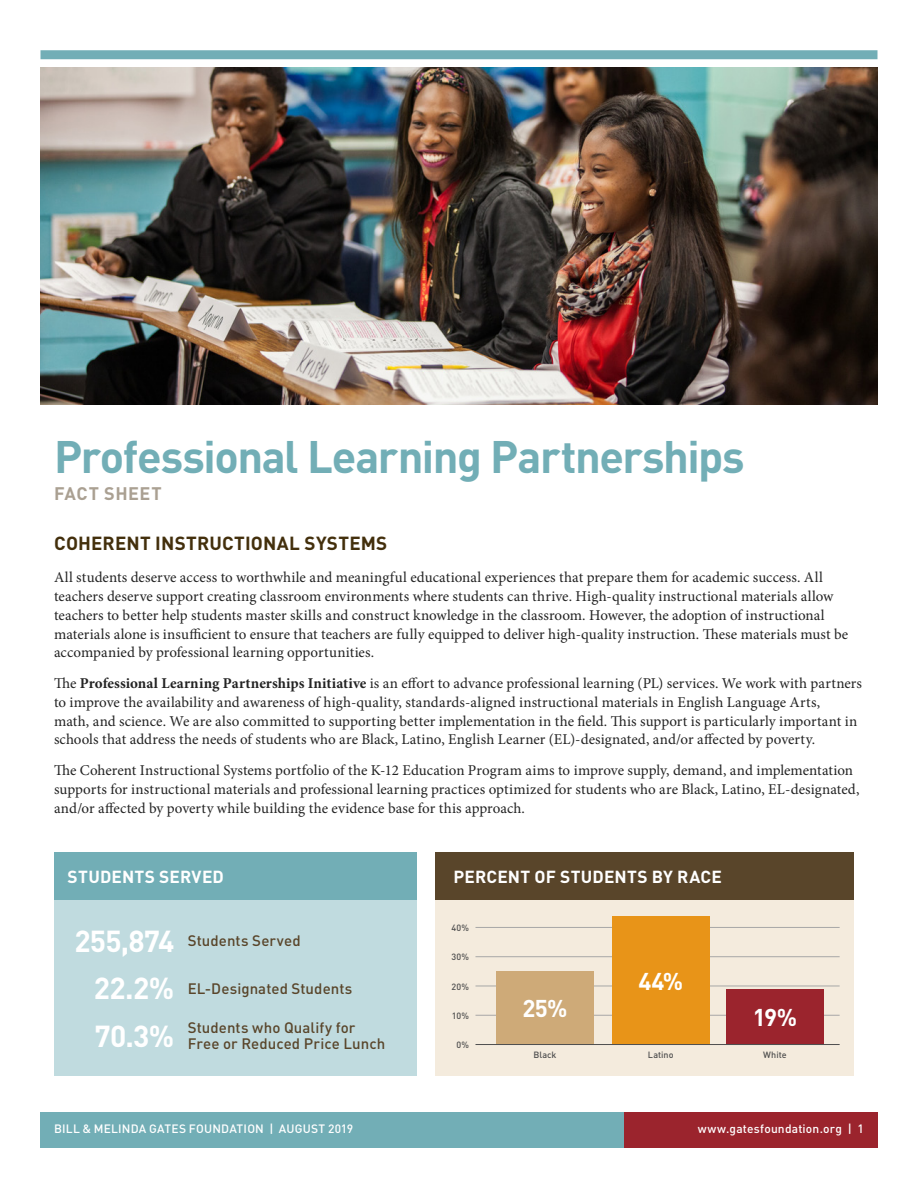
<style>
.page{position:relative;width:918px;height:1188px;background:#fff}
.page>*{position:absolute;margin:0;border:0;box-sizing:border-box;transform-origin:0 0}
.t1{font:700 45px "DIN Pro";letter-spacing:-.03em;color:#72aeb6}
.Chart_Title{font:700 30px "DIN Pro";letter-spacing:-.025em;color:#fff}
.Chart_Title-2{font:700 24px "DIN Pro";color:#fff}
.Body_Headline{font:700 18.75px "DIN Pro";letter-spacing:.01em;color:#432f0c}
.t2{font:700 18px "DIN Pro";letter-spacing:.03em;color:#aaa092}
.Body_Subhead{font:700 17.25px "DIN Pro";letter-spacing:.01em;color:#fff}
.body_copy{font:15px/18.8px "Minion Pro";letter-spacing:.005em;color:#232323}
.Chart_Title-3{font:500 15px/16.5px "DIN Pro";letter-spacing:.005em;color:#59452a}
.t3{font:500 12px "DIN Pro";letter-spacing:.015em;color:#fff}
.footnote_no_line{font:500 9px "DIN Pro";color:#4f4f4f}
.s1{font-weight:700}
</style>
<div class="page">
<div style="left:240px;top:1112px;width:638px;height:36px;background:#9b242d"></div>
<div style="left:40px;top:1112px;width:584px;height:36px;background:#72aeb6"></div>
<div style="left:40px;top:50px;width:838px;height:9px;background:#72aeb6"></div>
<div style="left:435px;top:852px;width:419px;height:224px;background:#f4ebdd"></div>
<div style="left:435px;top:852px;width:419px;height:48px;background:#59452a"></div>
<img style="left:40px;top:68px;width:838px;height:337px">
<div style="left:54px;top:852px;width:363px;height:224px;background:#c0dbdf"></div>
<div style="left:54px;top:852px;width:363px;height:48px;background:#72aeb6"></div>
<hr style="left:476px;top:927px;width:364px;height:1px;background:#a7a7a7">
<hr style="left:476px;top:956px;width:364px;height:1px;background:#a7a7a7">
<hr style="left:476px;top:986px;width:364px;height:1px;background:#a7a7a7">
<hr style="left:476px;top:1015px;width:364px;height:1px;background:#a7a7a7">
<div style="left:496px;top:971px;width:98px;height:74px;background:#ceaa78"></div>
<div style="left:612px;top:916px;width:97px;height:129px;background:#e89418"></div>
<div style="left:726px;top:989px;width:98px;height:56px;background:#9b242d"></div>
<hr style="left:476px;top:1044px;width:364px;height:1px;background:#4f4f4f">
<p class="t1" style="left:54px;top:422px;width:692px">Professional Learning Partnerships</p>
<p class="t2" style="left:54px;top:479px;width:109px">FACT SHEET</p>
<p class="Body_Headline" style="left:54px;top:529px;width:335px">COHERENT INSTRUCTIONAL SYSTEMS</p>
<p class="body_copy" style="left:54px;top:568px;width:796px">All students deserve access to worthwhile and meaningful educational experiences that prepare them for academic success. All teachers deserve support creating classroom environments where students can thrive. High-quality instructional materials allow teachers to better help students master skills and construct knowledge in the classroom. However, the adoption of instructional materials alone is insufficient to ensure that teachers are fully equipped to deliver high-quality instruction. These materials must be accompanied by professional learning opportunities.</p>
<p class="body_copy" style="left:54px;top:674px;width:810px">The <span class="s1">Professional Learning Partnerships Initiative</span> is an effort to advance professional learning (PL) services. We work with partners to improve the availability and awareness of high-quality, standards-aligned instructional materials in English Language Arts,<br>math, and science. We are also committed to supporting better implementation in the field. This support is particularly important in schools that address the needs of students who are Black, Latino, English Learner (EL)-designated, and/or affected by poverty.</p>
<p class="body_copy" style="left:54px;top:761px;width:807px">The Coherent Instructional Systems portfolio of the K-12 Education Program aims to improve supply, demand, and implementation supports for instructional materials and professional learning practices optimized for students who are Black, Latino, EL-designated, and/or affected by poverty while building the evidence base for this approach.</p>
<p class="Body_Subhead" style="left:68px;top:863px;width:158px">STUDENTS SERVED</p>
<p class="Chart_Title" style="left:74px;top:918px;width:101px">255,874</p>
<p class="Chart_Title-3" style="left:188px;top:932px;width:114px">Students Served</p>
<p class="Chart_Title" style="left:94px;top:965px;width:82px">22.2%</p>
<p class="Chart_Title-3" style="left:188px;top:979px;width:166px">EL-Designated Students</p>
<p class="Chart_Title" style="left:95px;top:1012px;width:81px">70.3%</p>
<p class="Chart_Title-3" style="left:188px;top:1018px;width:199px">Students who Qualify for<br>Free or Reduced Price Lunch</p>
<p class="Body_Subhead" style="left:453px;top:863px;width:270px">PERCENT OF STUDENTS BY RACE</p>
<p class="footnote_no_line" style="left:451px;top:920px;width:19px">40%</p>
<p class="footnote_no_line" style="left:452px;top:950px;width:19px">30%</p>
<p class="footnote_no_line" style="left:452px;top:980px;width:19px">20%</p>
<p class="footnote_no_line" style="left:452px;top:1009px;width:19px">10%</p>
<p class="footnote_no_line" style="left:456px;top:1038px;width:14px">0%</p>
<p class="Chart_Title-2" style="left:522px;top:990px;width:47px">25%</p>
<p class="Chart_Title-2" style="left:638px;top:962px;width:46px">44%</p>
<p class="Chart_Title-2" style="left:753px;top:999px;width:46px">19%</p>
<p class="footnote_no_line" style="left:533px;top:1048px;width:25px">Black</p>
<p class="footnote_no_line" style="left:648px;top:1048px;width:27px">Latino</p>
<p class="footnote_no_line" style="left:763px;top:1048px;width:25px">White</p>
<p class="t3" style="left:54px;top:1120px;width:301px">BILL &amp; MELINDA GATES FOUNDATION | AUGUST 2019</p>
<p class="t3" style="left:698px;top:1120px;width:168px">www.gatesfoundation.org | 1</p>
</div>
